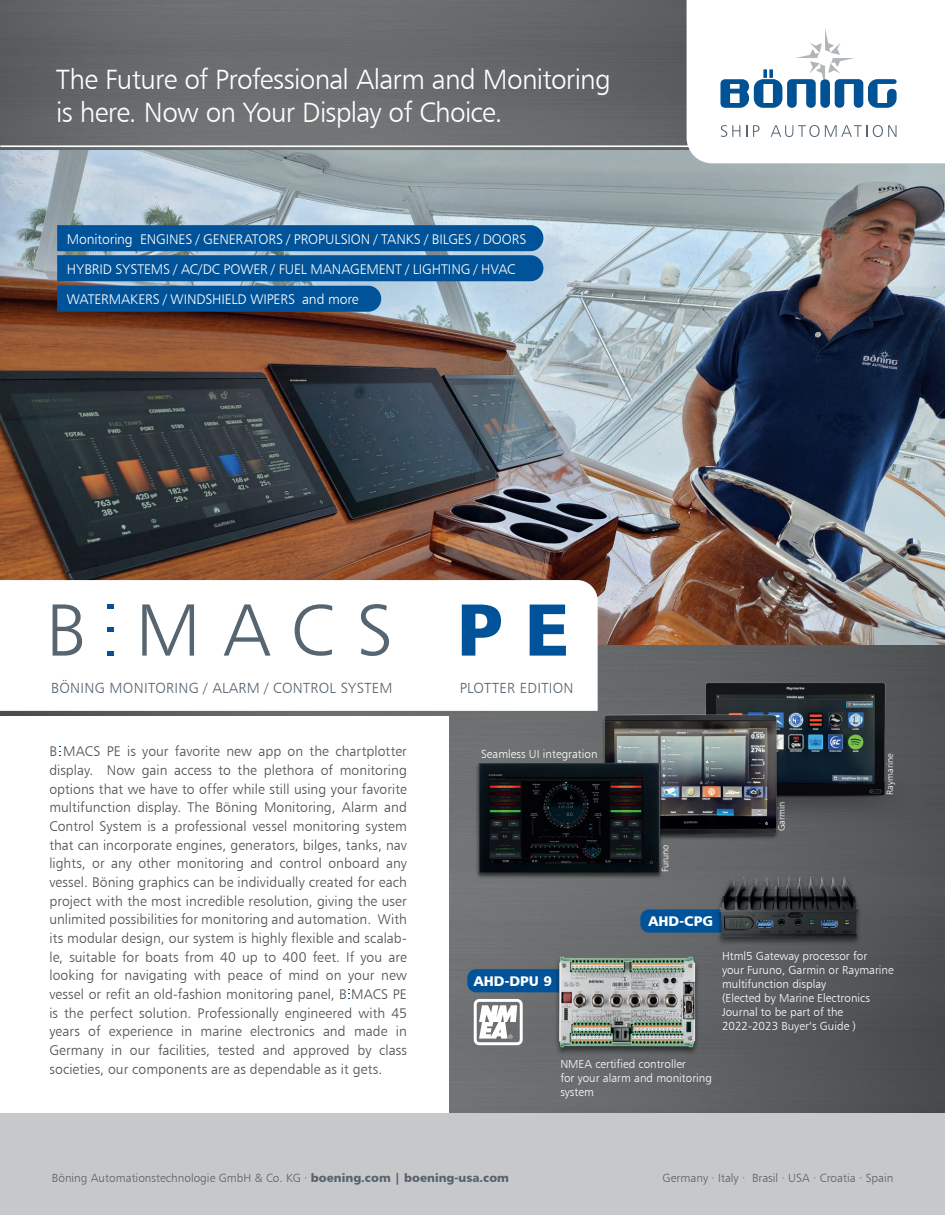
<style>
.page{position:relative;width:945px;height:1215px;background:#fff}
.page>*{position:absolute;margin:0;border:0;box-sizing:border-box;transform-origin:0 0}
.t1{font:28.05px/33.6px "Humanist 777 BT Light B";letter-spacing:-.025em;color:#fff}
.t2{font:14.7px "Humanist 777 BT Light B";letter-spacing:.02em;color:#55626e}
.t3{font:13.95px/18.6px "Humanist 777 BT Light B";letter-spacing:.005em;color:#4b4c4d;text-align:justify}
.t4{font:13.95px/30px "Humanist 777 BT Light B";letter-spacing:-.01em;color:#fff}
.t5{font:13.95px "Humanist 777 BT Black B";color:#fff}
.t6{font:11.85px "Humanist 777 BT Light B";color:#55626e}
.t7{font:11.7px/14px "Humanist 777 BT Light B";color:#fff}
.t8{font:9.3px "Humanist 777 BT Light B";color:#fff}
.s1{font-family:"Humanist 777 BT Black B"}
</style>
<div class="page">
<img style="left:0;top:0;width:945px;height:1113px">
<div style="left:0;top:1113px;width:945px;height:102px;background:#c7c8ca"></div>
<hr style="left:0;top:145px;width:732px;height:2px;background:#fff">
<img style="left:0;top:151px;width:945px;height:494px">
<svg style="left:0;top:580px;width:598px;height:131px"></svg>
<div style="left:0;top:717px;width:449px;height:396px;background:#fff"></div>
<svg style="left:107px;top:627px;width:7px;height:4px"></svg>
<svg style="left:107px;top:605px;width:7px;height:4px"></svg>
<svg style="left:107px;top:651px;width:7px;height:5px"></svg>
<svg style="left:53px;top:604px;width:29px;height:52px"></svg>
<svg style="left:142px;top:604px;width:52px;height:52px"></svg>
<svg style="left:224px;top:604px;width:47px;height:52px"></svg>
<svg style="left:295px;top:604px;width:37px;height:52px"></svg>
<svg style="left:361px;top:604px;width:28px;height:52px"></svg>
<svg style="left:462px;top:605px;width:39px;height:51px"></svg>
<svg style="left:530px;top:605px;width:36px;height:51px"></svg>
<svg style="left:687px;top:0;width:258px;height:163px"></svg>
<div style="left:467px;top:969px;width:110px;height:23px;background:#015399;border-radius:9px"></div>
<img style="left:553px;top:956px;width:147px;height:101px">
<div style="left:640px;top:909px;width:110px;height:24px;background:#015399;border-radius:9px"></div>
<img style="left:715px;top:875px;width:146px;height:73px">
<img style="left:684px;top:665px;width:224px;height:160px">
<img style="left:598px;top:713px;width:184px;height:126px">
<img style="left:473px;top:759px;width:192px;height:126px">
<svg style="left:474px;top:999px;width:49px;height:46px"></svg>
<svg style="left:57px;top:225px;width:486px;height:87px;background:#256aa4"></svg>
<h1 class="t1" style="left:56px;top:62px;width:556px">The Future of Professional Alarm and Monitoring is here. Now on Your Display of Choice.</h1>
<p class="t4" style="left:67px;top:224px;width:461px">Monitoring ENGINES / GENERATORS / PROPULSION / TANKS / BILGES / DOORS<br>HYBRID SYSTEMS / AC/DC POWER / FUEL MANAGEMENT / LIGHTING / HVAC<br>WATERMAKERS / WINDSHIELD WIPERS and more</p>
<p class="t2" style="left:51px;top:678px;width:343px">BÖNING MONITORING / ALARM / CONTROL SYSTEM</p>
<p class="t2" style="left:460px;top:678px;width:115px">PLOTTER EDITION</p>
<p class="t3" style="left:49px;top:742px;width:359px">B MACS PE is your favorite new app on the chartplotter display. Now gain access to the plethora of monitoring options that we have to offer while still using your favorite multifunction display. The Böning Monitoring, Alarm and Control System is a professional vessel monitoring system that can incorporate engines, generators, bilges, tanks, nav lights, or any other monitoring and control onboard any vessel. Böning graphics can be individually created for each project with the most incredible resolution, giving the user unlimited possibilities for monitoring and automation. With its modular design, our system is highly flexible and scalab&shy;le, suitable for boats from 40 up to 400 feet. If you are looking for navigating with peace of mind on your new vessel or refit an old-fashion monitoring panel, B MACS PE is the perfect solution. Professionally engineered with 45 years of experience in marine electronics and made in Germany in our facilities, tested and approved by class societies, our components are as dependable as it gets.</p>
<p class="t7" style="left:481px;top:746px;width:118px">Seamless UI integration</p>
<p class="t8" style="left:660px;top:872px;width:29px;rotate:-90deg">Furuno</p>
<p class="t8" style="left:776px;top:831px;width:31px;rotate:-90deg">Garmin</p>
<p class="t8" style="left:884px;top:795px;width:43px;rotate:-90deg">Raymarine</p>
<p class="t5" style="left:474px;top:972px;width:80px">AHD-DPU 9</p>
<p class="t5" style="left:649px;top:912px;width:66px">AHD-CPG</p>
<p class="t7" style="left:722px;top:948px;width:173px">Html5 Gateway processor for<br>your Furuno, Garmin or Raymarine multifunction display<br>(Elected by Marine Electronics<br>Journal to be part of the<br>2022-2023 Buyer‘s Guide )</p>
<p class="t7" style="left:560px;top:1057px;width:153px">NMEA certified controller<br>for your alarm and monitoring system</p>
<p class="t6" style="left:52px;top:1171px;width:459px">Böning Automationstechnologie GmbH &amp; Co. KG · <span class="s1">boening.com | boening-usa.com</span></p>
<p class="t6" style="left:663px;top:1171px;width:232px">Germany · Italy · Brasil · USA · Croatia · Spain</p>
</div>
